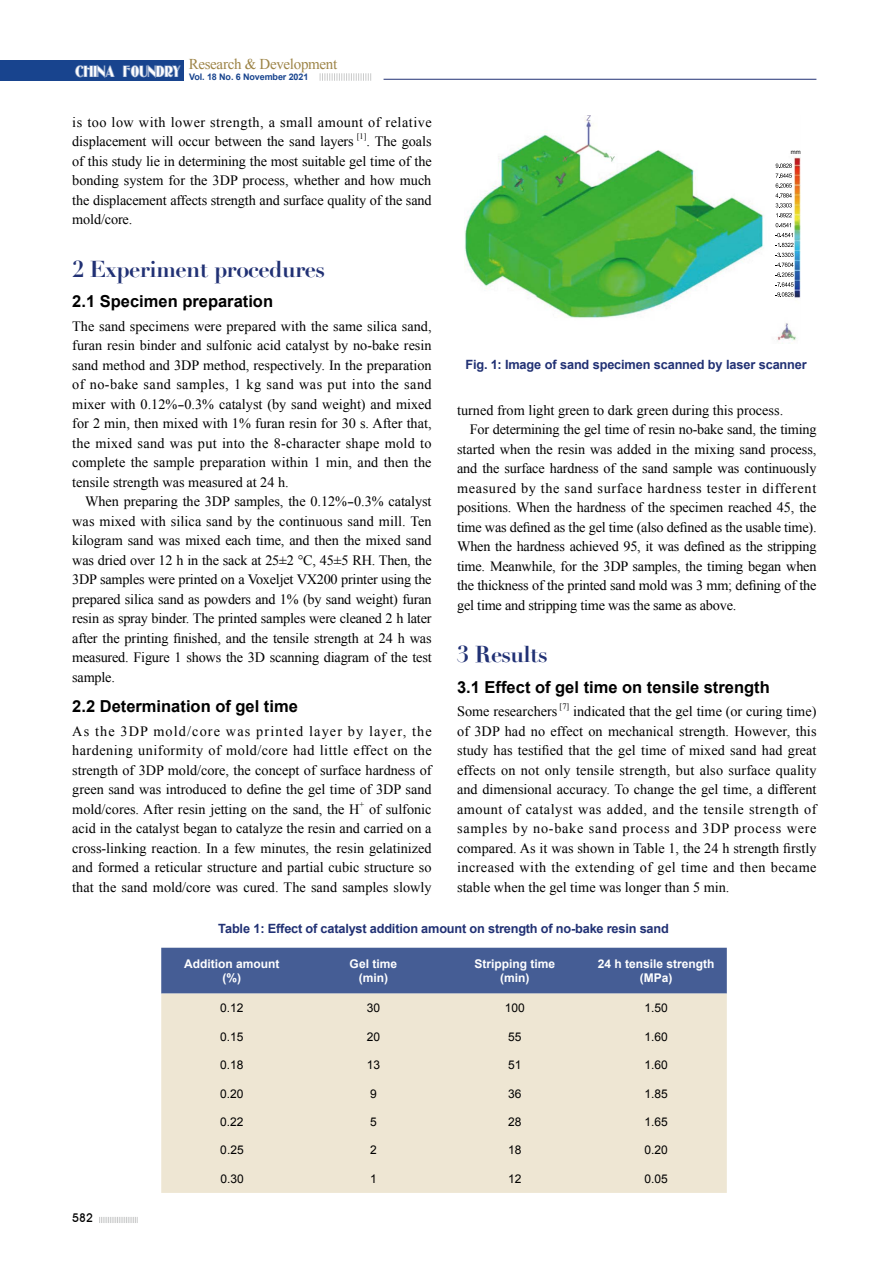
<style>
.page{position:relative;width:893px;height:1263px;background:#fff}
.page>*{position:absolute;margin:0;border:0;box-sizing:border-box;transform-origin:0 0}
.t1{font:700 22.5px "Didot";letter-spacing:-.025em;color:#213174}
.t2{font:700 16.5px "Arial";color:#000}
.t3{font:15px "Times New Roman";letter-spacing:-.02em;color:#9d8447}
.t4{font:14.25px/19.5px "Times New Roman";letter-spacing:-.005em;color:#000;text-align:justify}
.t5{font:14.25px/19.5px "Times New Roman";letter-spacing:.035em;color:#000}
.t6{font:14.25px "Times New Roman";letter-spacing:.045em;color:#000}
.t7{font:700 12.75px "Arial";letter-spacing:-.015em;color:#213174}
.t8{font:12px "Arial";color:#000}
.t9{font:700 12px/13.5px "Arial";color:#fff;text-align:center}
.t10{font:500 12px "Avant Garde IT Cby BT";color:#000}
.t11{font:700 9px "Arial";letter-spacing:-.01em;color:#18448e}
.t12{font:8.25px "Times New Roman";color:#000}
.t13{font:6px "Arial";color:#000}
</style>
<div class="page">
<svg style="left:99px;top:1217px;width:39px;height:6px"></svg>
<div style="left:0;top:60px;width:184px;height:21px;background:#18448e"></div>
<svg style="left:320px;top:73px;width:51px;height:8px"></svg>
<hr style="left:384px;top:79px;width:432px;height:1px;background:#213174">
<div style="left:161px;top:948px;width:566px;height:45px;background:#455d95"></div>
<div style="left:161px;top:993px;width:566px;height:200px;background:#eee6d3"></div>
<img style="left:465px;top:116px;width:335px;height:226px">
<svg style="left:775px;top:164px;width:18px;height:73px"></svg>
<svg style="left:776px;top:243px;width:17px;height:4px"></svg>
<svg style="left:776px;top:253px;width:17px;height:4px"></svg>
<svg style="left:776px;top:263px;width:17px;height:34px"></svg>
<p class="t3" style="left:189px;top:54px;width:150px">Research &amp; Development</p>
<p class="t11" style="left:75px;top:70px;width:235px"><sup>CHINA</sup> <sup>FOUNDRY</sup> Vol. 18 No. 6 November 2021</p>
<p class="t5" style="left:72px;top:112px;width:361px">is too low with lower strength, a small amount of relative displacement will occur between the sand layers</p>
<p class="t12" style="left:357px;top:131px;width:11px">[1]</p>
<p class="t4" style="left:72px;top:131px;width:361px;text-indent:294px">. The goals of this study lie in determining the most suitable gel time of the bonding system for the 3DP process, whether and how much the displacement affects strength and surface quality of the sand mold/core.</p>
<h1 class="t1" style="left:72px;top:255px;width:254px">2 Experiment procedures</h1>
<p class="t2" style="left:72px;top:290px;width:202px">2.1 Specimen preparation</p>
<p class="t4" style="left:72px;top:316px;width:361px">The sand specimens were prepared with the same silica sand, furan resin binder and sulfonic acid catalyst by no-bake resin sand method and 3DP method, respectively. In the preparation of no-bake sand samples, 1 kg sand was put into the sand mixer with 0.12%-0.3% catalyst (by sand weight) and mixed for 2 min, then mixed with 1% furan resin for 30 s. After that, the mixed sand was put into the 8-character shape mold to complete the sample preparation within 1 min, and then the tensile strength was measured at 24 h.</p>
<p class="t4" style="left:72px;top:491px;width:361px;text-indent:13px">When preparing the 3DP samples, the 0.12%-0.3% catalyst was mixed with silica sand by the continuous sand mill. Ten kilogram sand was mixed each time, and then the mixed sand was dried over 12 h in the sack at 25±2 °C, 45±5 RH. Then, the 3DP samples were printed on a Voxeljet VX200 printer using the prepared silica sand as powders and 1% (by sand weight) furan resin as spray binder. The printed samples were cleaned 2 h later after the printing finished, and the tensile strength at 24 h was measured. Figure 1 shows the 3D scanning diagram of the test sample.</p>
<p class="t2" style="left:72px;top:695px;width:227px">2.2 Determination of gel time</p>
<p class="t4" style="left:72px;top:721px;width:361px">As the 3DP mold/core was printed layer by layer, the hardening uniformity of mold/core had little effect on the strength of 3DP mold/core, the concept of surface hardness of green sand was introduced to define the gel time of 3DP sand mold/cores. After resin jetting on the sand, the H</p>
<p class="t13" style="left:791px;top:148px;width:11px">mm</p>
<p class="t7" style="left:465px;top:356px;width:343px">Fig. 1: Image of sand specimen scanned by laser scanner</p>
<p class="t4" style="left:457px;top:400px;width:328px">turned from light green to dark green during this process.</p>
<p class="t4" style="left:470px;top:419px;width:348px">For determining the gel time of resin no-bake sand, the timing</p>
<p class="t4" style="left:457px;top:439px;width:361px">started when the resin was added in the mixing sand process,</p>
<p class="t4" style="left:457px;top:458px;width:361px">and the surface hardness of the sand sample was continuously</p>
<p class="t6" style="left:457px;top:478px;width:361px">measured by the sand surface hardness tester in different</p>
<p class="t4" style="left:457px;top:497px;width:361px">positions. When the hardness of the specimen reached 45, the</p>
<p class="t4" style="left:457px;top:517px;width:361px">time was defined as the gel time (also defined as the usable time).</p>
<p class="t4" style="left:457px;top:536px;width:361px">When the hardness achieved 95, it was defined as the stripping</p>
<p class="t4" style="left:457px;top:556px;width:361px">time. Meanwhile, for the 3DP samples, the timing began when</p>
<p class="t4" style="left:457px;top:575px;width:361px">the thickness of the printed sand mold was 3 mm; defining of the</p>
<p class="t4" style="left:457px;top:595px;width:281px">gel time and stripping time was the same as above.</p>
<h1 class="t1" style="left:457px;top:640px;width:92px">3 Results</h1>
<p class="t2" style="left:457px;top:676px;width:314px">3.1 Effect of gel time on tensile strength</p>
<p class="t4" style="left:457px;top:701px;width:102px">Some researchers</p>
<p class="t12" style="left:560px;top:701px;width:11px">[7]</p>
<p class="t4" style="left:457px;top:701px;width:361px;text-indent:116px">indicated that the gel time (or curing time) of 3DP had no effect on mechanical strength. However, this study has testified that the gel time of mixed sand had great effects on not only tensile strength, but also surface quality and dimensional accuracy. To change the gel time, a different amount of catalyst was added, and the tensile strength of samples by no-bake sand process and 3DP process were compared. As it was shown in Table 1, the 24 h strength firstly increased with the extending of gel time and then became stable when the gel time was longer than 5 min.</p>
<p class="t7" style="left:218px;top:920px;width:452px">Table 1: Effect of catalyst addition amount on strength of no-bake resin sand</p>
<p class="t9" style="left:184px;top:958px;width:97px">Addition amount (%)</p>
<p class="t9" style="left:350px;top:958px;width:49px">Gel time (min)</p>
<p class="t9" style="left:474px;top:958px;width:82px">Stripping time (min)</p>
<p class="t9" style="left:598px;top:958px;width:118px">24 h tensile strength (MPa)</p>
<p class="t8" style="left:220px;top:1000px;width:25px">0.12</p>
<p class="t8" style="left:367px;top:1000px;width:15px">30</p>
<p class="t8" style="left:505px;top:1000px;width:22px">100</p>
<p class="t8" style="left:644px;top:1000px;width:25px">1.50</p>
<p class="t8" style="left:220px;top:1028px;width:25px">0.15</p>
<p class="t8" style="left:367px;top:1028px;width:15px">20</p>
<p class="t8" style="left:508px;top:1028px;width:15px">55</p>
<p class="t8" style="left:644px;top:1028px;width:25px">1.60</p>
<p class="t8" style="left:220px;top:1057px;width:25px">0.18</p>
<p class="t8" style="left:367px;top:1057px;width:15px">13</p>
<p class="t8" style="left:508px;top:1057px;width:15px">51</p>
<p class="t8" style="left:644px;top:1057px;width:25px">1.60</p>
<p class="t8" style="left:220px;top:1085px;width:25px">0.20</p>
<p class="t8" style="left:370px;top:1085px;width:8px">9</p>
<p class="t8" style="left:508px;top:1085px;width:15px">36</p>
<p class="t8" style="left:644px;top:1085px;width:25px">1.85</p>
<p class="t8" style="left:220px;top:1114px;width:25px">0.22</p>
<p class="t8" style="left:370px;top:1114px;width:8px">5</p>
<p class="t8" style="left:508px;top:1114px;width:15px">28</p>
<p class="t8" style="left:644px;top:1114px;width:25px">1.65</p>
<p class="t8" style="left:220px;top:1142px;width:25px">0.25</p>
<p class="t8" style="left:370px;top:1142px;width:8px">2</p>
<p class="t8" style="left:508px;top:1142px;width:15px">18</p>
<p class="t8" style="left:644px;top:1142px;width:25px">0.20</p>
<p class="t8" style="left:220px;top:1171px;width:25px">0.30</p>
<p class="t8" style="left:370px;top:1171px;width:8px">1</p>
<p class="t8" style="left:508px;top:1171px;width:15px">12</p>
<p class="t8" style="left:644px;top:1171px;width:25px">0.05</p>
<p class="t12" style="left:360px;top:798px;width:6px">+</p>
<p class="t4" style="left:72px;top:799px;width:361px;text-indent:297px">of sulfonic acid in the catalyst began to catalyze the resin and carried on a cross-linking reaction. In a few minutes, the resin gelatinized and formed a reticular structure and partial cubic structure so that the sand mold/core was cured. The sand samples slowly</p>
<p class="t10" style="left:72px;top:1211px;width:22px">582</p>
</div>
